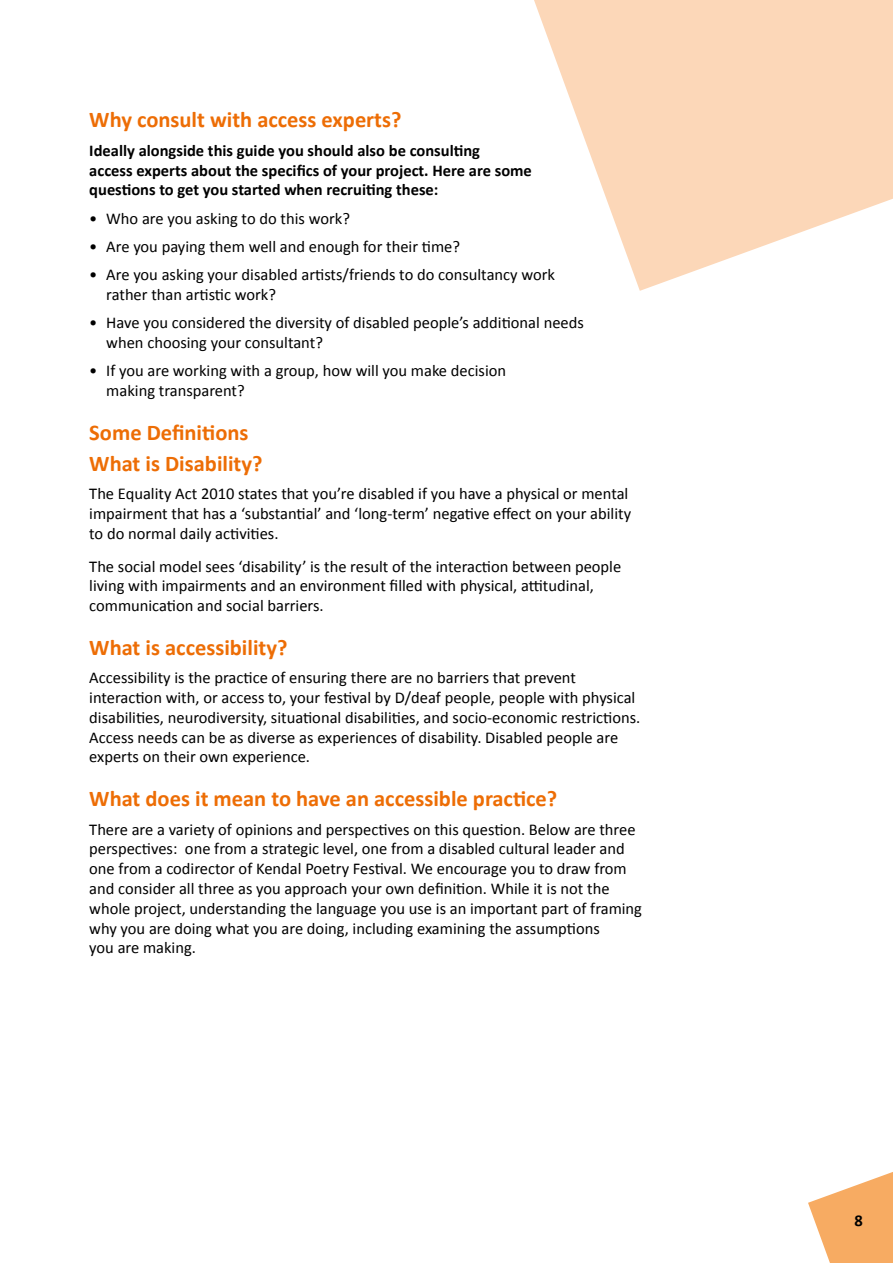
<style>
.page{position:relative;width:893px;height:1263px;background:#fff}
.page>*{position:absolute;margin:0;border:0;box-sizing:border-box;transform-origin:0 0}
.Subheading{font:700 22.5px "Calibri";color:#ed6d05}
.Body{font:16.5px/19.8px "Calibri";color:#000}
.Body_before_bullets{font:700 16.5px/19.8px "Calibri";color:#000}
</style>
<div class="page">
<svg style="left:534px;top:0;width:359px;height:291px;fill:#fcd7b8"></svg>
<svg style="left:808px;top:1172px;width:85px;height:91px"></svg>
<h3 class="Subheading" style="left:89px;top:104px;width:314px">Why consult with access experts?</h3>
<p class="Body_before_bullets" style="left:89px;top:140px;width:444px">Ideally alongside this guide you should also be consulting<br>access experts about the specifics of your project. Here are some questions to get you started when recruiting these:</p>
<p class="Body" style="left:89px;top:208px;width:262px">• Who are you asking to do this work?</p>
<p class="Body" style="left:89px;top:236px;width:372px">• Are you paying them well and enough for their time?</p>
<p class="Body" style="left:106px;top:264px;width:450px;text-indent:-17px">• Are you asking your disabled artists/friends to do consultancy work rather than artistic work?</p>
<p class="Body" style="left:106px;top:313px;width:479px;text-indent:-17px">• Have you considered the diversity of disabled people’s additional needs when choosing your consultant?</p>
<p class="Body" style="left:106px;top:361px;width:401px;text-indent:-17px">• If you are working with a group, how will you make decision making transparent?</p>
<h3 class="Subheading" style="left:89px;top:417px;width:161px">Some Definitions</h3>
<h3 class="Subheading" style="left:89px;top:448px;width:175px">What is Disability?</h3>
<p class="Body" style="left:89px;top:483px;width:543px">The Equality Act 2010 states that you’re disabled if you have a physical or mental impairment that has a ‘substantial’ and ‘long-term’ negative effect on your ability to do normal daily activities.</p>
<p class="Body" style="left:89px;top:556px;width:533px">The social model sees ‘disability’ is the result of the interaction between people living with impairments and an environment filled with physical, attitudinal, communication and social barriers.</p>
<h3 class="Subheading" style="left:89px;top:631px;width:200px">What is accessibility?</h3>
<p class="Body" style="left:89px;top:667px;width:552px">Accessibility is the practice of ensuring there are no barriers that prevent interaction with, or access to, your festival by D/deaf people, people with physical disabilities, neurodiversity, situational disabilities, and socio-economic restrictions.<br>Access needs can be as diverse as experiences of disability. Disabled people are experts on their own experience.</p>
<h3 class="Subheading" style="left:89px;top:783px;width:470px">What does it mean to have an accessible practice?</h3>
<p class="Body" style="left:89px;top:819px;width:554px">There are a variety of opinions and perspectives on this question. Below are three perspectives: one from a strategic level, one from a disabled cultural leader and one from a codirector of Kendal Poetry Festival. We encourage you to draw from and consider all three as you approach your own definition. While it is not the whole project, understanding the language you use is an important part of framing why you are doing what you are doing, including examining the assumptions<br>you are making.</p>
<p class="Body_before_bullets" style="left:854px;top:1210px;width:10px">8</p>
</div>
